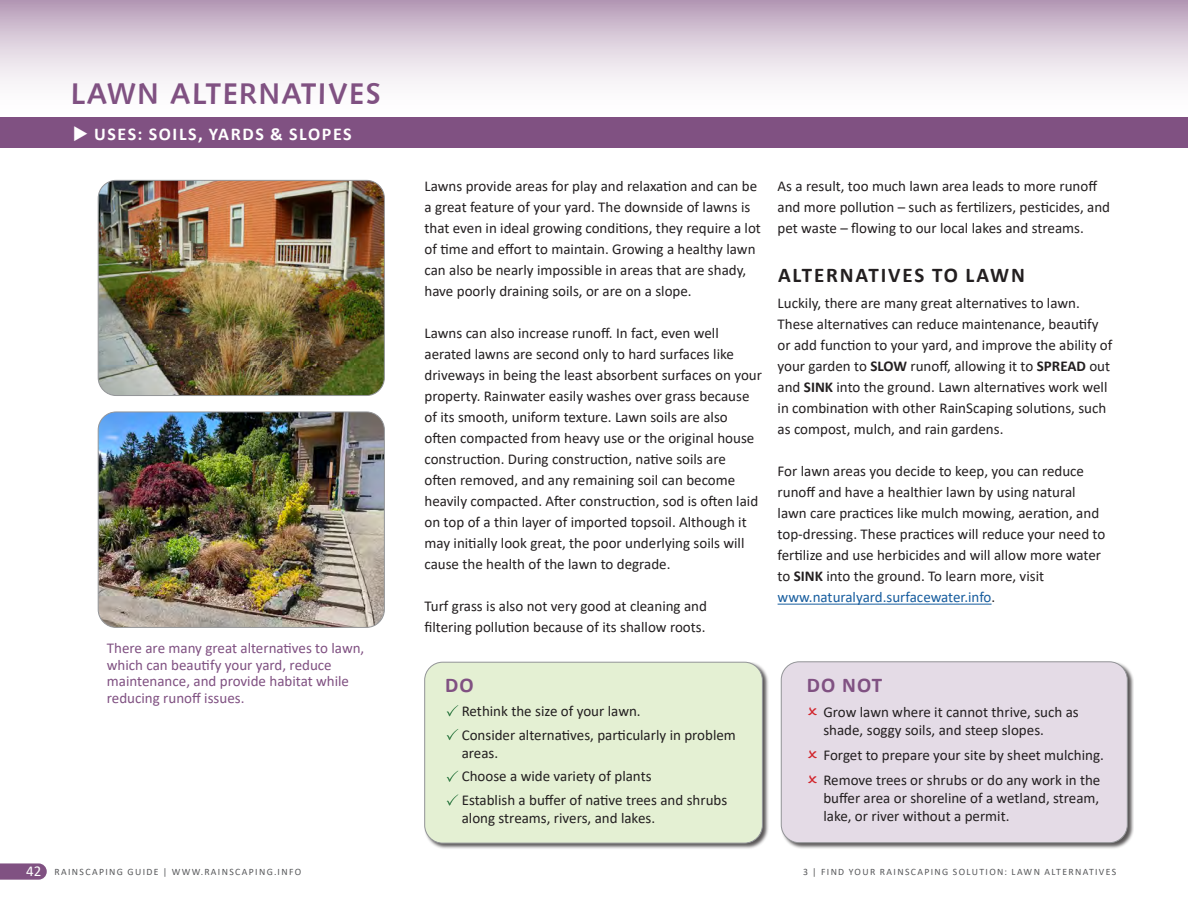
<style>
.page{position:relative;width:1188px;height:918px;background:#fff}
.page>*{position:absolute;margin:0;border:0;box-sizing:border-box;transform-origin:0 0}
.SC-Solution_Header_Purple{font:30px "Humanist 531 BT Bold A";letter-spacing:.05em;color:#805182}
.SC-SHead_1_Black_Bold_Caps{font:700 21px "Calibri";letter-spacing:.09em;color:#231f20}
.SC-Do_Don_t_Head{font:700 21px "Calibri";letter-spacing:.05em;color:#805182}
.SC-Uses{font:700 18px "Calibri";letter-spacing:.09em;color:#fff}
.SC-Body__10pt__14pt_lead{font:15px/21px "Calibri";color:#231f20}
.SC-Do_Don_t_Bullet{font:15px/18px "Calibri";color:#231f20}
.SC-caption_Purple_10_pt{font:15px/16.5px "Calibri";color:#805182}
.t1{font:9.75px "Calibri";letter-spacing:.14em;color:#57585a}
.s1{font-size:15px;color:#fff}
.s2{font-weight:700}
.s3{color:#175d9e}
</style>
<div class="page">
<div style="left:0;top:0;width:1188px;height:120px;background:linear-gradient(to bottom,#bea6bf,#fff)"></div>
<hr style="left:1187px;top:0;width:1px;height:120px;background:#805182">
<svg style="left:0;top:863px;width:47px;height:17px"></svg>
<div style="left:0;top:118px;width:1188px;height:30px;background:#805182"></div>
<div style="left:424px;top:662px;width:345px;height:188px;background:#231f20;opacity:.75"></div>
<div style="left:425px;top:662px;width:337px;height:181px;background:#e4f0d3;border-radius:18px"></div>
<div style="left:424px;top:662px;width:339px;height:181px;border:1px solid #939598;border-radius:18px"></div>
<div style="left:781px;top:661px;width:353px;height:188px;background:#231f20;opacity:.75"></div>
<div style="left:781px;top:662px;width:346px;height:181px;background:#e4dbe6;border-radius:18px"></div>
<div style="left:781px;top:662px;width:347px;height:181px;border:1px solid #939598;border-radius:18px"></div>
<hr style="left:778px;top:604px;width:214px;height:1px;background:#175d9e">
<img style="left:98px;top:412px;width:286px;height:215px">
<div style="left:98px;top:412px;width:287px;height:216px;border:1px solid #939598;border-radius:18px"></div>
<img style="left:98px;top:180px;width:286px;height:216px">
<div style="left:98px;top:180px;width:287px;height:216px;border:1px solid #939598;border-radius:18px"></div>
<p class="SC-Solution_Header_Purple" style="left:71px;top:75px;width:312px">LAWN ALTERNATIVES</p>
<p class="SC-Uses" style="left:73px;top:121px;width:280px">◆ USES: SOILS, YARDS &amp; SLOPES</p>
<p class="SC-caption_Purple_10_pt" style="left:107px;top:640px;width:259px">There are many great alternatives to lawn, which can beautify your yard, reduce maintenance, and provide habitat while reducing runoff issues.</p>
<p class="t1" style="left:26px;top:865px;width:277px"><span class="s1">42</span> RAINSCAPING GUIDE | WWW.RAINSCAPING.INFO</p>
<p class="SC-Body__10pt__14pt_lead" style="left:424px;top:175px;width:338px">Lawns provide areas for play and relaxation and can be a great feature of your yard. The downside of lawns is that even in ideal growing conditions, they require a lot of time and effort to maintain. Growing a healthy lawn can also be nearly impossible in areas that are shady, have poorly draining soils, or are on a slope.</p>
<p class="SC-Body__10pt__14pt_lead" style="left:424px;top:322px;width:339px">Lawns can also increase runoff. In fact, even well aerated lawns are second only to hard surfaces like driveways in being the least absorbent surfaces on your property. Rainwater easily washes over grass because of its smooth, uniform texture. Lawn soils are also</p>
<p class="SC-Body__10pt__14pt_lead" style="left:424px;top:427px;width:331px">often compacted from heavy use or the original house</p>
<p class="SC-Body__10pt__14pt_lead" style="left:424px;top:448px;width:303px">construction. During construction, native soils are</p>
<p class="SC-Body__10pt__14pt_lead" style="left:424px;top:469px;width:335px">often removed, and any remaining soil can become heavily compacted. After construction, sod is often laid on top of a thin layer of imported topsoil. Although it may initially look great, the poor underlying soils will cause the health of the lawn to degrade.</p>
<p class="SC-Body__10pt__14pt_lead" style="left:424px;top:595px;width:284px">Turf grass is also not very good at cleaning and</p>
<p class="SC-Body__10pt__14pt_lead" style="left:424px;top:616px;width:283px">filtering pollution because of its shallow roots.</p>
<p class="SC-Body__10pt__14pt_lead" style="left:778px;top:175px;width:334px">As a result, too much lawn area leads to more runoff and more pollution – such as fertilizers, pesticides, and pet waste – flowing to our local lakes and streams.</p>
<p class="SC-SHead_1_Black_Bold_Caps" style="left:778px;top:260px;width:248px">ALTERNATIVES TO LAWN</p>
<p class="SC-Body__10pt__14pt_lead" style="left:778px;top:293px;width:336px">Luckily, there are many great alternatives to lawn.<br>These alternatives can reduce maintenance, beautify or add function to your yard, and improve the ability of your garden to <span class="s2">SLOW</span> runoff, allowing it to <span class="s2">SPREAD</span> out and <span class="s2">SINK</span> into the ground. Lawn alternatives work well in combination with other RainScaping solutions, such as compost, mulch, and rain gardens.</p>
<p class="SC-Body__10pt__14pt_lead" style="left:778px;top:461px;width:329px">For lawn areas you decide to keep, you can reduce runoff and have a healthier lawn by using natural lawn care practices like mulch mowing, aeration, and top-dressing. These practices will reduce your need to fertilize and use herbicides and will allow more water to <span class="s2">SINK</span> into the ground. To learn more, visit <span class="s3">www.naturalyard.surfacewater.info</span>.</p>
<p class="SC-Do_Don_t_Head" style="left:445px;top:670px;width:30px">DO</p>
<p class="SC-Do_Don_t_Bullet" style="left:462px;top:701px;width:181px">Rethink the size of your lawn.</p>
<p class="SC-Do_Don_t_Bullet" style="left:462px;top:725px;width:276px">Consider alternatives, particularly in problem areas.</p>
<p class="SC-Do_Don_t_Bullet" style="left:462px;top:767px;width:191px">Choose a wide variety of plants</p>
<p class="SC-Do_Don_t_Bullet" style="left:462px;top:791px;width:267px">Establish a buffer of native trees and shrubs along streams, rivers, and lakes.</p>
<p class="SC-Do_Don_t_Head" style="left:807px;top:670px;width:77px">DO NOT</p>
<p class="SC-Do_Don_t_Bullet" style="left:823px;top:703px;width:257px">Grow lawn where it cannot thrive, such as shade, soggy soils, and steep slopes.</p>
<p class="SC-Do_Don_t_Bullet" style="left:823px;top:745px;width:282px">Forget to prepare your site by sheet mulching.</p>
<p class="SC-Do_Don_t_Bullet" style="left:823px;top:770px;width:279px;text-align:justify">Remove trees or shrubs or do any work in the buffer area or shoreline of a wetland, stream, lake, or river without a permit.</p>
<p class="t1" style="left:803px;top:865px;width:315px">3 | FIND YOUR RAINSCAPING SOLUTION: LAWN ALTERNATIVES</p>
</div>
